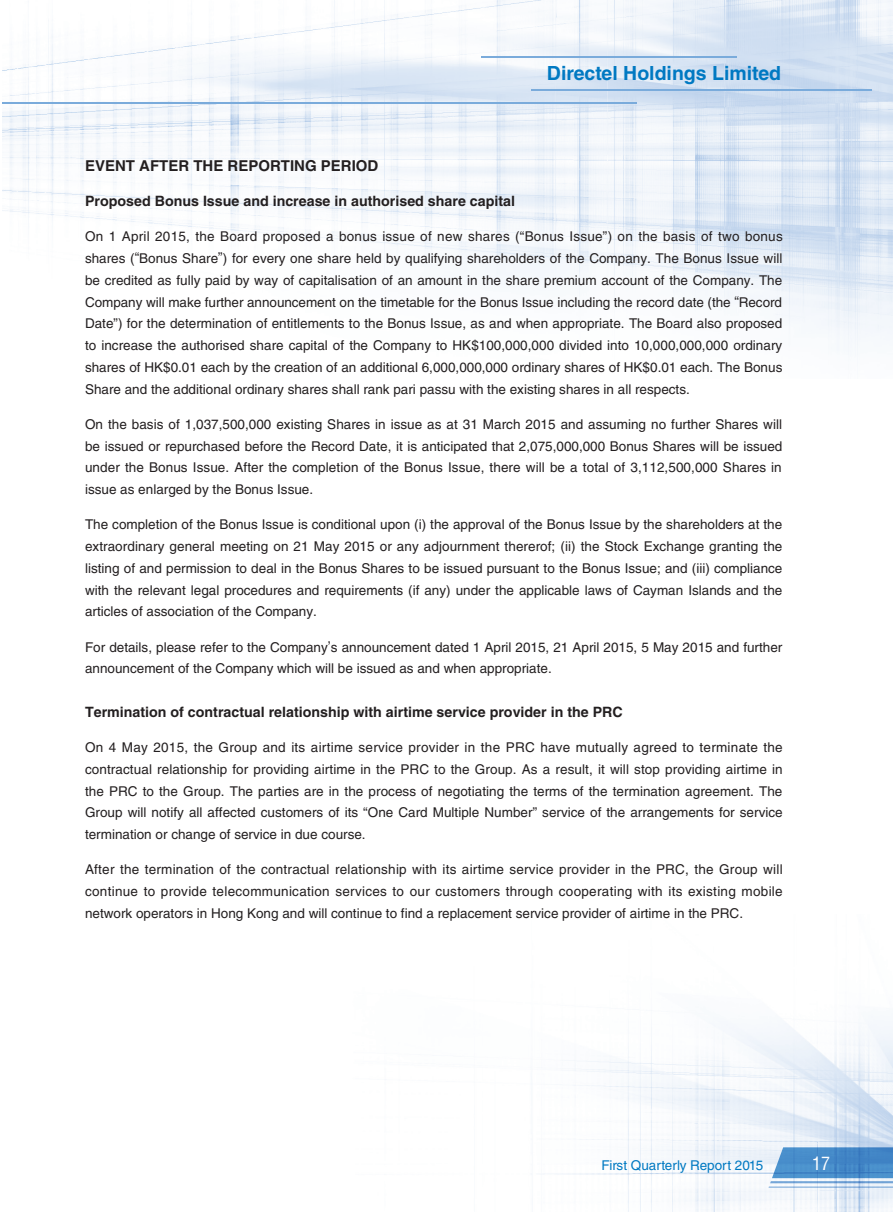
<style>
.page{position:relative;width:893px;height:1212px;background:#fff}
.page>*{position:absolute;margin:0;border:0;box-sizing:border-box;transform-origin:0 0}
.t1{font:700 19.5px "Helvetica LT Std";color:#0079c2}
.t2{font:condensed 18px "Helvetica LT Std";color:#fff}
._4__副標題{font:700 15px "Helvetica LT Std";color:#231f20}
._5__副副標題{font:700 14.25px "Helvetica LT Std";color:#231f20}
._1__內文{font:13.5px/21.8px "Helvetica LT Std";color:#231f20;text-align:justify}
.t3{font:13.5px "Helvetica LT Std";color:#0079c2}
</style>
<div class="page">
<img style="left:541px;top:1023px;width:352px;height:189px">
<img style="left:2px;top:0;width:891px;height:355px">
<svg style="left:770px;top:1147px;width:123px;height:36px;background:#5f9ad0"></svg>
<hr style="left:768px;top:1186px;width:125px;height:1px;background:#7aabdb">
<hr style="left:531px;top:89px;width:341px;height:1px;background:#7aabdb">
<hr style="left:481px;top:56px;width:255px;height:1px;background:#7aabdb">
<hr style="left:2px;top:102px;width:635px;height:2px;background:#7aabdb">
<h1 class="t1" style="left:547px;top:61px;width:236px">Directel Holdings Limited</h1>
<p class="_4__副標題" style="left:85px;top:156px;width:295px">EVENT AFTER THE REPORTING PERIOD</p>
<p class="_5__副副標題" style="left:85px;top:192px;width:432px">Proposed Bonus Issue and increase in authorised share capital</p>
<p class="_1__內文" style="left:85px;top:226px;width:699px">On 1 April 2015, the Board proposed a bonus issue of new shares (“Bonus Issue”) on the basis of two bonus shares (“Bonus Share”) for every one share held by qualifying shareholders of the Company. The Bonus Issue will be credited as fully paid by way of capitalisation of an amount in the share premium account of the Company. The Company will make further announcement on the timetable for the Bonus Issue including the record date (the “Record Date”) for the determination of entitlements to the Bonus Issue, as and when appropriate. The Board also proposed to increase the authorised share capital of the Company to HK$100,000,000 divided into 10,000,000,000 ordinary shares of HK$0.01 each by the creation of an additional 6,000,000,000 ordinary shares of HK$0.01 each. The Bonus Share and the additional ordinary shares shall rank pari passu with the existing shares in all respects.</p>
<p class="_1__內文" style="left:85px;top:413px;width:699px">On the basis of 1,037,500,000 existing Shares in issue as at 31 March 2015 and assuming no further Shares will be issued or repurchased before the Record Date, it is anticipated that 2,075,000,000 Bonus Shares will be issued under the Bonus Issue. After the completion of the Bonus Issue, there will be a total of 3,112,500,000 Shares in issue as enlarged by the Bonus Issue.</p>
<p class="_1__內文" style="left:85px;top:514px;width:699px">The completion of the Bonus Issue is conditional upon (i) the approval of the Bonus Issue by the shareholders at the extraordinary general meeting on 21 May 2015 or any adjournment thererof; (ii) the Stock Exchange granting the listing of and permission to deal in the Bonus Shares to be issued pursuant to the Bonus Issue; and (iii) compliance with the relevant legal procedures and requirements (if any) under the applicable laws of Cayman Islands and the articles of association of the Company.</p>
<p class="_1__內文" style="left:85px;top:636px;width:699px">For details, please refer to the Company’s announcement dated 1 April 2015, 21 April 2015, 5 May 2015 and further announcement of the Company which will be issued as and when appropriate.</p>
<p class="_5__副副標題" style="left:85px;top:703px;width:539px">Termination of contractual relationship with airtime service provider in the PRC</p>
<p class="_1__內文" style="left:85px;top:736px;width:699px">On 4 May 2015, the Group and its airtime service provider in the PRC have mutually agreed to terminate the contractual relationship for providing airtime in the PRC to the Group. As a result, it will stop providing airtime in the PRC to the Group. The parties are in the process of negotiating the terms of the termination agreement. The Group will notify all affected customers of its “One Card Multiple Number” service of the arrangements for service termination or change of service in due course.</p>
<p class="_1__內文" style="left:85px;top:859px;width:699px">After the termination of the contractual relationship with its airtime service provider in the PRC, the Group will continue to provide telecommunication services to our customers through cooperating with its existing mobile network operators in Hong Kong and will continue to find a replacement service provider of airtime in the PRC.</p>
<p class="t3" style="left:601px;top:1157px;width:163px">First Quarterly Report 2015</p>
<h2 class="t2" style="left:812px;top:1152px;width:19px">17</h2>
</div>
